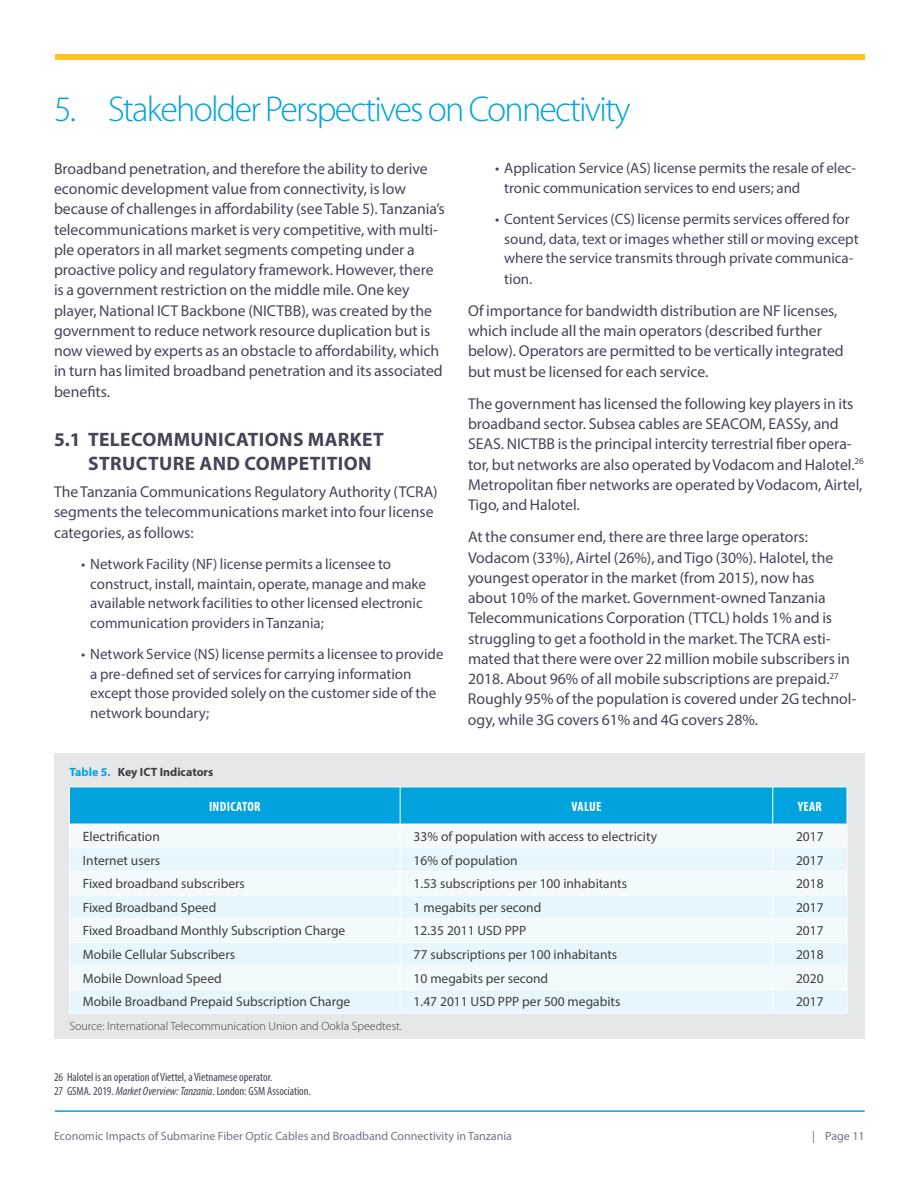
<style>
.page{position:relative;width:918px;height:1188px;background:#fff}
.page>*{position:absolute;margin:0;border:0;box-sizing:border-box;transform-origin:0 0}
.t1{font:300 36px "Myriad Pro";letter-spacing:-.05em;color:#00a3dd}
.body_copy{font:700 19.5px/24px "Myriad Pro";letter-spacing:.02em;color:#474456}
.t2{font:15.75px/20.2px "Myriad Pro";color:#474456}
.t3{font:15px/19.5px "Myriad Pro";color:#474456}
.t4{font:13.5px "Myriad Pro";color:#3e3e3f}
.t5{font:700 condensed 13.5px "Myriad Pro";letter-spacing:.02em;color:#fff}
.t6{font:condensed 12px "Myriad Pro";color:#474456}
.t7{font:12px "Myriad Pro";color:#747283}
.Table_Footer_2{font:300 12px "Myriad Pro";color:#3e3e3f}
.Table_Header{font:700 12px "Myriad Pro";color:#3e3e3f}
.s1{color:#00a3dd}
.s2{font-style:italic}
</style>
<div class="page">
<div style="left:55px;top:54px;width:810px;height:5px;background:#fec422"></div>
<hr style="left:55px;top:1110px;width:810px;height:2px;background:#00a3dd">
<div style="left:54px;top:753px;width:811px;height:286px;background:#e6e7e9"></div>
<hr style="left:69px;top:1013px;width:331px;height:1px;background:#fff">
<hr style="left:400px;top:1013px;width:373px;height:1px;background:#fff">
<hr style="left:773px;top:1013px;width:74px;height:1px;background:#fff">
<svg style="left:69px;top:787px;width:779px;height:226px;background:#c6eaf7"></svg>
<hr style="left:69px;top:989px;width:331px;height:1px;background:#fff">
<hr style="left:400px;top:989px;width:373px;height:1px;background:#fff">
<hr style="left:773px;top:989px;width:74px;height:1px;background:#fff">
<p class="t1" style="left:54px;top:90px;width:578px">5. Stakeholder Perspectives on Connectivity</p>
<p class="t2" style="left:54px;top:158px;width:392px">Broadband penetration, and therefore the ability to derive economic development value from connectivity, is low because of challenges in affordability (see Table 5). Tanzania’s telecommunications market is very competitive, with multi&shy;ple operators in all market segments competing under a proactive policy and regulatory framework. However, there is a government restriction on the middle mile. One key player, National ICT Backbone (NICTBB), was created by the government to reduce network resource duplication but is now viewed by experts as an obstacle to affordability, which in turn has limited broadband penetration and its associated benefits.</p>
<p class="body_copy" style="left:88px;top:427px;width:297px;text-indent:-34px">5.1 TELECOMMUNICATIONS MARKET<br>STRUCTURE AND COMPETITION</p>
<p class="t2" style="left:54px;top:481px;width:385px">The Tanzania Communications Regulatory Authority (TCRA) segments the telecommunications market into four license categories, as follows:</p>
<p class="t3" style="left:90px;top:554px;width:337px;text-indent:-9px">• Network Facility (NF) license permits a licensee to construct, install, maintain, operate, manage and make available network facilities to other licensed electronic communication providers in Tanzania;</p>
<p class="t3" style="left:90px;top:644px;width:355px;text-indent:-9px">• Network Service (NS) license permits a licensee to provide a pre-defined set of services for carrying information except those provided solely on the customer side of the network boundary;</p>
<p class="Table_Header" style="left:69px;top:764px;width:145px"><span class="s1">Table 5.</span> Key ICT Indicators</p>
<p class="t3" style="left:504px;top:158px;width:353px;text-indent:-9px">• Application Service (AS) license permits the resale of elec&shy;tronic communication services to end users; and</p>
<p class="t3" style="left:504px;top:209px;width:356px;text-indent:-9px">• Content Services (CS) license permits services offered for sound, data, text or images whether still or moving except where the service transmits through private communica&shy;tion.</p>
<p class="t2" style="left:468px;top:300px;width:377px">Of importance for bandwidth distribution are NF licenses, which include all the main operators (described further below). Operators are permitted to be vertically integrated but must be licensed for each service.</p>
<p class="t2" style="left:468px;top:393px;width:398px">The government has licensed the following key players in its broadband sector. Subsea cables are SEACOM, EASSy, and SEAS. NICTBB is the principal intercity terrestrial fiber opera&shy;tor, but networks are also operated by Vodacom and Halotel.<sup>26<br></sup>Metropolitan fiber networks are operated by Vodacom, Airtel, Tigo, and Halotel.</p>
<p class="t2" style="left:468px;top:527px;width:390px">At the consumer end, there are three large operators:<br>Vodacom (33%), Airtel (26%), and Tigo (30%). Halotel, the youngest operator in the market (from 2015), now has about 10% of the market. Government-owned Tanzania Telecommunications Corporation (TTCL) holds 1% and is struggling to get a foothold in the market. The TCRA esti&shy;mated that there were over 22 million mobile subscribers in 2018. About 96% of all mobile subscriptions are prepaid.<sup>27<br></sup>Roughly 95% of the population is covered under 2G technol&shy;ogy, while 3G covers 61% and 4G covers 28%.</p>
<p class="t5" style="left:209px;top:798px;width:53px">INDICATOR</p>
<p class="t5" style="left:571px;top:798px;width:32px">VALUE</p>
<p class="t5" style="left:798px;top:798px;width:26px">YEAR</p>
<p class="t4" style="left:83px;top:828px;width:79px">Electrification</p>
<p class="t4" style="left:414px;top:828px;width:245px">33% of population with access to electricity</p>
<p class="t4" style="left:796px;top:828px;width:29px">2017</p>
<p class="t4" style="left:83px;top:852px;width:79px">Internet users</p>
<p class="t4" style="left:414px;top:852px;width:106px">16% of population</p>
<p class="t4" style="left:796px;top:852px;width:29px">2017</p>
<p class="t4" style="left:83px;top:875px;width:164px">Fixed broadband subscribers</p>
<p class="t4" style="left:414px;top:875px;width:215px">1.53 subscriptions per 100 inhabitants</p>
<p class="t4" style="left:796px;top:875px;width:29px">2018</p>
<p class="t4" style="left:83px;top:899px;width:135px">Fixed Broadband Speed</p>
<p class="t4" style="left:414px;top:899px;width:129px">1 megabits per second</p>
<p class="t4" style="left:796px;top:899px;width:29px">2017</p>
<p class="t4" style="left:83px;top:923px;width:264px">Fixed Broadband Monthly Subscription Charge</p>
<p class="t4" style="left:414px;top:923px;width:114px">12.35 2011 USD PPP</p>
<p class="t4" style="left:796px;top:923px;width:29px">2017</p>
<p class="t4" style="left:83px;top:946px;width:154px">Mobile Cellular Subscribers</p>
<p class="t4" style="left:414px;top:946px;width:205px">77 subscriptions per 100 inhabitants</p>
<p class="t4" style="left:796px;top:946px;width:29px">2018</p>
<p class="t4" style="left:83px;top:970px;width:140px">Mobile Download Speed</p>
<p class="t4" style="left:414px;top:970px;width:136px">10 megabits per second</p>
<p class="t4" style="left:796px;top:970px;width:29px">2020</p>
<p class="t4" style="left:83px;top:993px;width:269px">Mobile Broadband Prepaid Subscription Charge</p>
<p class="t4" style="left:414px;top:993px;width:208px">1.47 2011 USD PPP per 500 megabits</p>
<p class="t4" style="left:796px;top:993px;width:29px">2017</p>
<p class="Table_Footer_2" style="left:69px;top:1020px;width:334px">Source: International Telecommunication Union and Ookla Speedtest.</p>
<p class="t6" style="left:54px;top:1070px;width:220px">26 Halotel is an operation of Viettel, a Vietnamese operator.</p>
<p class="t6" style="left:54px;top:1084px;width:259px">27 GSMA. 2019. <span class="s2">Market Overview: Tanzania</span>. London: GSM Association.</p>
<p class="t7" style="left:54px;top:1129px;width:460px">Economic Impacts of Submarine Fiber Optic Cables and Broadband Connectivity in Tanzania</p>
<p class="t7" style="left:812px;top:1129px;width:54px">| Page 11</p>
</div>
